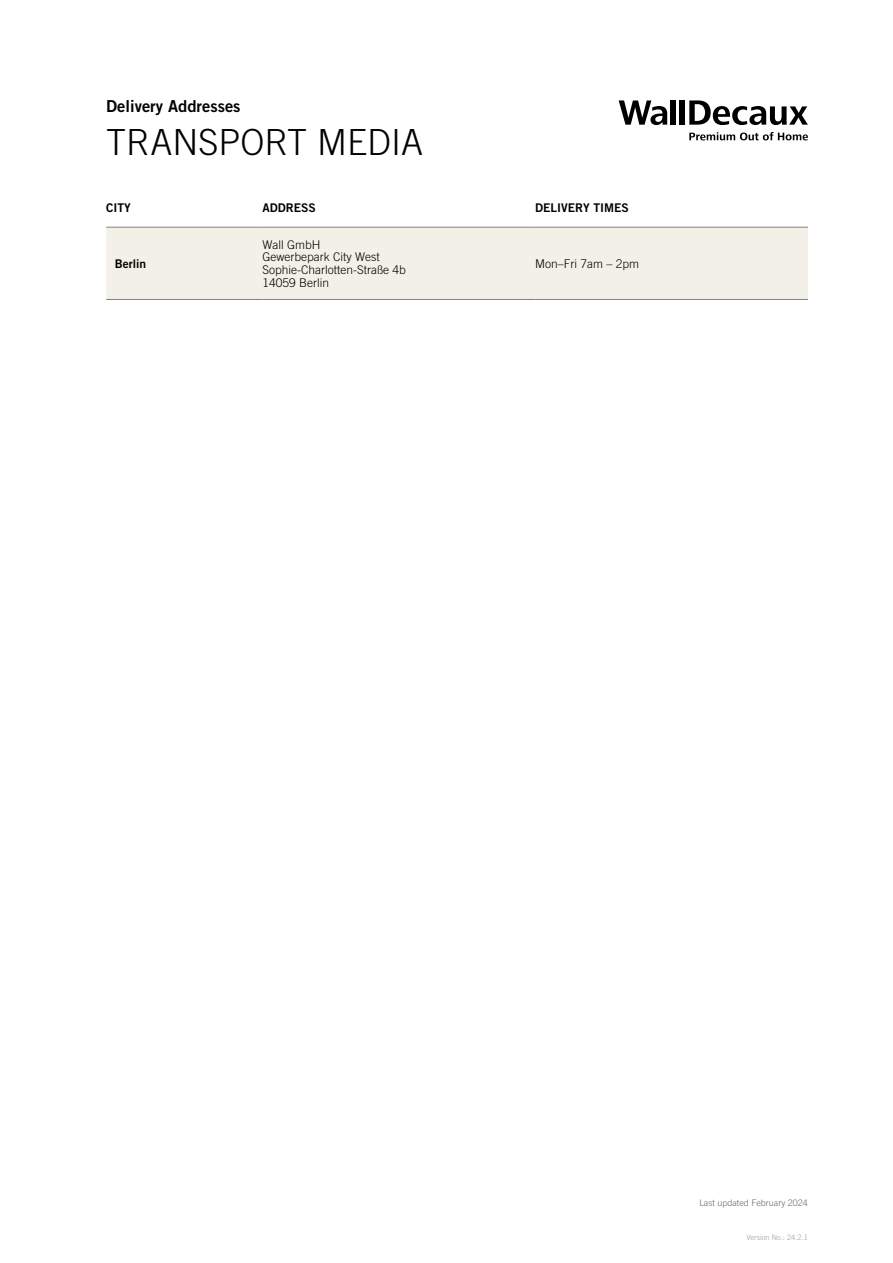
<style>
.page{position:relative;width:893px;height:1263px;background:#fff}
.page>*{position:absolute;margin:0;border:0;box-sizing:border-box;transform-origin:0 0}
.t1{font:300 36px "Trade Gothic LT Std";color:#000}
.t2{font:16.5px "Trade Gothic LT Std Bd 2";color:#000}
.t3{font:300 12px/12.8px "Trade Gothic LT Std";color:#000}
.t4{font:12px "Trade Gothic LT Std Bd 2";color:#000}
.t5{font:300 9px "Trade Gothic LT Std";color:#626969}
.t6{font:300 7.5px "Trade Gothic LT Std";color:#9d9d9c}
</style>
<div class="page">
<div style="left:671px;top:100px;width:5px;height:25px;background:#000"></div>
<div style="left:679px;top:100px;width:5px;height:25px;background:#000"></div>
<svg style="left:689px;top:100px;width:119px;height:25px"></svg>
<svg style="left:619px;top:100px;width:48px;height:25px"></svg>
<svg style="left:689px;top:132px;width:119px;height:8px"></svg>
<div style="left:106px;top:228px;width:702px;height:71px;background:#f3f1e7"></div>
<hr style="left:106px;top:227px;width:157px;height:1px;background:#828282">
<hr style="left:263px;top:227px;width:272px;height:1px;background:#828282">
<hr style="left:535px;top:227px;width:273px;height:1px;background:#828282">
<hr style="left:106px;top:299px;width:157px;height:1px;background:#828282">
<hr style="left:263px;top:299px;width:272px;height:1px;background:#828282">
<hr style="left:535px;top:299px;width:273px;height:1px;background:#828282">
<h2 class="t2" style="left:106px;top:95px;width:136px">Delivery Addresses</h2>
<h1 class="t1" style="left:106px;top:121px;width:318px">TRANSPORT MEDIA</h1>
<p class="t4" style="left:106px;top:201px;width:26px">CITY</p>
<p class="t4" style="left:263px;top:201px;width:55px">ADDRESS</p>
<p class="t4" style="left:535px;top:201px;width:95px">DELIVERY TIMES</p>
<p class="t4" style="left:115px;top:256px;width:33px">Berlin</p>
<p class="t3" style="left:263px;top:238px;width:145px">Wall GmbH<br>Gewerbepark City West<br>Sophie-Charlotten-Straße 4b<br>14059 Berlin</p>
<p class="t3" style="left:535px;top:257px;width:106px">Mon–Fri 7am – 2pm</p>
<p class="t5" style="left:699px;top:1197px;width:110px">Last updated February 2024</p>
<p class="t6" style="left:746px;top:1233px;width:63px">Version No.: 24.2.1</p>
</div>
